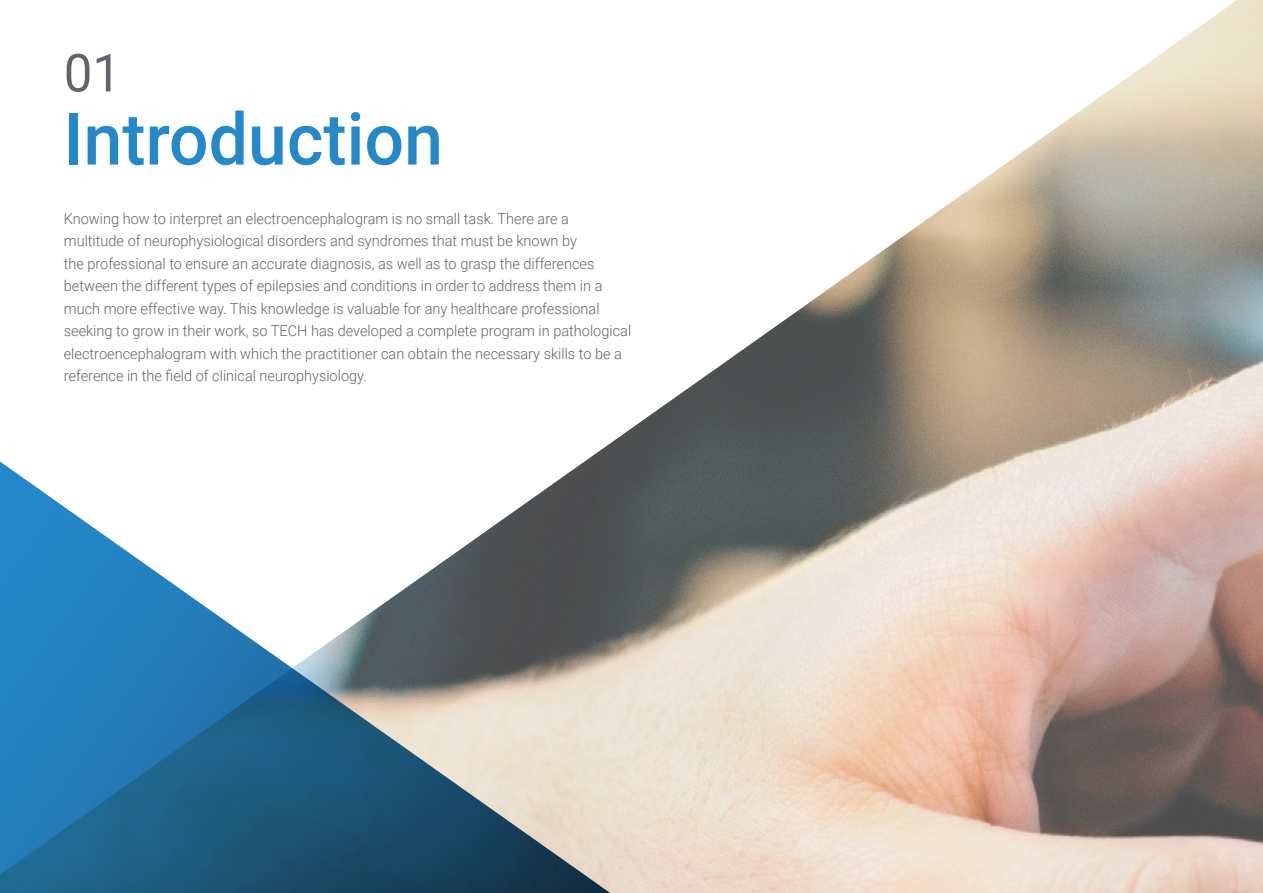
<style>
.page{position:relative;width:1263px;height:893px;background:#fff}
.page>*{position:absolute;margin:0;border:0;box-sizing:border-box;transform-origin:0 0}
.t1{font:500 72px "Roboto";color:#2488c9}
.t2{font:52.5px "Roboto";color:#61646a}
.t3{font:300 15px/22.5px "Roboto";color:#61646a}
</style>
<div class="page">
<img style="left:606px;top:0;width:657px;height:893px">
<svg style="left:0;top:446px;width:640px;height:447px"></svg>
<h2 class="t2" style="left:64px;top:36px;width:59px">01</h2>
<h1 class="t1" style="left:64px;top:89px;width:381px">Introduction</h1>
<p class="t3" style="left:64px;top:207px;width:569px">Knowing how to interpret an electroencephalogram is no small task. There are a multitude of neurophysiological disorders and syndromes that must be known by<br>the professional to ensure an accurate diagnosis, as well as to grasp the differences between the different types of epilepsies and conditions in order to address them in a much more effective way. This knowledge is valuable for any healthcare professional seeking to grow in their work, so TECH has developed a complete program in pathological electroencephalogram with which the practitioner can obtain the necessary skills to be a reference in the field of clinical neurophysiology.</p>
</div>
